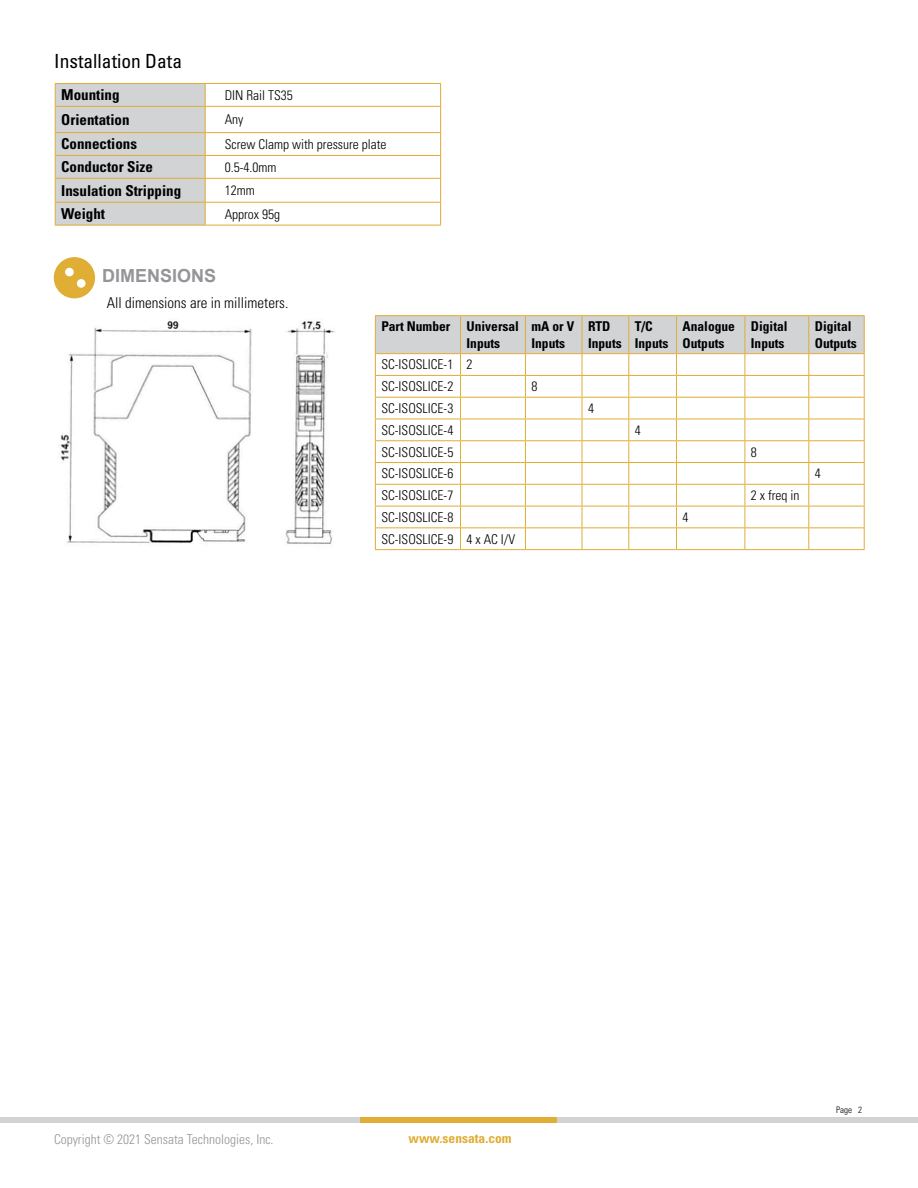
<style>
.page{position:relative;width:918px;height:1188px;background:#fff}
.page>*{position:absolute;margin:0;border:0;box-sizing:border-box;transform-origin:0 0}
.t1{font:condensed 19.5px "Univers LT Std";color:#000}
.t2{font:700 18px "Arial";color:#939598}
.t3{font:700 condensed 15px "Univers LT Std";color:#000}
.t4{font:300 condensed 15px "Univers LT Std";color:#000}
.t5{font:300 condensed 13.5px/21.8px "Univers LT Std";color:#000}
.t6{font:700 condensed 13.5px/16.2px "Univers LT Std";color:#000}
.t7{font:300 condensed 13.5px "Univers LT Std";color:#939598}
.t8{font:700 condensed 13.5px "Univers LT Std";color:#e0ad35}
.t9{font:300 condensed 9px "Univers LT Std";color:#000}
</style>
<div class="page">
<div style="left:0;top:1117px;width:918px;height:6px;background:#d1d3d4"></div>
<div style="left:361px;top:1117px;width:196px;height:6px;background:#e0ad35"></div>
<hr style="left:205px;top:83px;width:236px;height:1px;background:#e0ad35">
<hr style="left:205px;top:106px;width:236px;height:1px;background:#e0ad35">
<hr style="left:205px;top:132px;width:236px;height:1px;background:#e0ad35">
<hr style="left:205px;top:155px;width:236px;height:1px;background:#e0ad35">
<hr style="left:205px;top:178px;width:236px;height:1px;background:#e0ad35">
<hr style="left:205px;top:202px;width:236px;height:1px;background:#e0ad35">
<svg style="left:55px;top:83px;width:151px;height:142px;background:#d1d0cb"></svg>
<svg style="left:440px;top:84px;width:1px;height:141px"></svg>
<hr style="left:55px;top:225px;width:150px;height:1px;background:#e0ad35">
<hr style="left:205px;top:225px;width:236px;height:1px;background:#e0ad35">
<hr style="left:375px;top:315px;width:85px;height:1px;background:#e0ad35">
<hr style="left:460px;top:315px;width:65px;height:1px;background:#e0ad35">
<hr style="left:525px;top:315px;width:57px;height:1px;background:#e0ad35">
<hr style="left:582px;top:315px;width:47px;height:1px;background:#e0ad35">
<hr style="left:629px;top:315px;width:48px;height:1px;background:#e0ad35">
<hr style="left:676px;top:315px;width:69px;height:1px;background:#e0ad35">
<hr style="left:745px;top:315px;width:64px;height:1px;background:#e0ad35">
<hr style="left:809px;top:315px;width:56px;height:1px;background:#e0ad35">
<svg style="left:375px;top:316px;width:490px;height:233px"></svg>
<hr style="left:375px;top:549px;width:85px;height:1px;background:#e0ad35">
<hr style="left:460px;top:549px;width:65px;height:1px;background:#e0ad35">
<hr style="left:525px;top:549px;width:57px;height:1px;background:#e0ad35">
<hr style="left:582px;top:549px;width:47px;height:1px;background:#e0ad35">
<hr style="left:629px;top:549px;width:48px;height:1px;background:#e0ad35">
<hr style="left:676px;top:549px;width:69px;height:1px;background:#e0ad35">
<hr style="left:745px;top:549px;width:64px;height:1px;background:#e0ad35">
<hr style="left:809px;top:549px;width:56px;height:1px;background:#e0ad35">
<svg style="left:54px;top:257px;width:41px;height:41px"></svg>
<img style="left:59px;top:321px;width:276px;height:223px">
<h1 class="t1" style="left:54px;top:49px;width:129px">Installation Data</h1>
<p class="t3" style="left:61px;top:86px;width:60px">Mounting</p>
<p class="t5" style="left:225px;top:84px;width:70px">DIN Rail TS35</p>
<p class="t3" style="left:61px;top:110px;width:70px">Orientation</p>
<p class="t5" style="left:225px;top:109px;width:20px">Any</p>
<p class="t3" style="left:61px;top:135px;width:77px">Connections</p>
<p class="t5" style="left:225px;top:133px;width:163px">Screw Clamp with pressure plate</p>
<p class="t3" style="left:61px;top:158px;width:93px">Conductor Size</p>
<p class="t5" style="left:225px;top:156px;width:53px">0.5-4.0mm</p>
<p class="t3" style="left:61px;top:181px;width:122px">Insulation Stripping</p>
<p class="t5" style="left:225px;top:180px;width:31px">12mm</p>
<p class="t3" style="left:61px;top:205px;width:45px">Weight</p>
<p class="t5" style="left:225px;top:203px;width:57px">Approx 95g</p>
<h2 class="t2" style="left:102px;top:264px;width:116px">DIMENSIONS</h2>
<p class="t4" style="left:107px;top:294px;width:183px">All dimensions are in millimeters.</p>
<p class="t6" style="left:467px;top:319px;width:54px;text-indent:-85px">Part Number Universal<br>Inputs</p>
<p class="t6" style="left:531px;top:319px;width:44px">mA or V<br>Inputs</p>
<p class="t6" style="left:588px;top:319px;width:35px">RTD<br>Inputs</p>
<p class="t6" style="left:635px;top:319px;width:35px">T/C<br>Inputs</p>
<p class="t6" style="left:683px;top:319px;width:54px">Analogue<br>Outputs</p>
<p class="t6" style="left:751px;top:319px;width:38px">Digital<br>Inputs</p>
<p class="t6" style="left:815px;top:319px;width:43px">Digital<br>Outputs</p>
<p class="t5" style="left:381px;top:354px;width:93px">SC-ISOSLICE-1 2<br>SC-ISOSLICE-2</p>
<p class="t5" style="left:531px;top:376px;width:7px">8</p>
<p class="t5" style="left:381px;top:397px;width:73px">SC-ISOSLICE-3</p>
<p class="t5" style="left:588px;top:397px;width:7px">4</p>
<p class="t5" style="left:381px;top:419px;width:73px">SC-ISOSLICE-4</p>
<p class="t5" style="left:635px;top:419px;width:7px">4</p>
<p class="t5" style="left:381px;top:441px;width:73px">SC-ISOSLICE-5</p>
<p class="t5" style="left:751px;top:441px;width:7px">8</p>
<p class="t5" style="left:381px;top:463px;width:73px">SC-ISOSLICE-6</p>
<p class="t5" style="left:815px;top:463px;width:7px">4</p>
<p class="t5" style="left:381px;top:484px;width:73px">SC-ISOSLICE-7</p>
<p class="t5" style="left:751px;top:484px;width:50px">2 x freq in</p>
<p class="t5" style="left:381px;top:506px;width:73px">SC-ISOSLICE-8</p>
<p class="t5" style="left:683px;top:506px;width:7px">4</p>
<p class="t5" style="left:381px;top:528px;width:135px">SC-ISOSLICE-9 4 x AC I/V</p>
<p class="t7" style="left:54px;top:1131px;width:221px">Copyright © 2021 Sensata Technologies, Inc.</p>
<p class="t8" style="left:409px;top:1130px;width:104px">www.sensata.com</p>
<p class="t9" style="left:836px;top:1105px;width:27px">Page 2</p>
</div>
